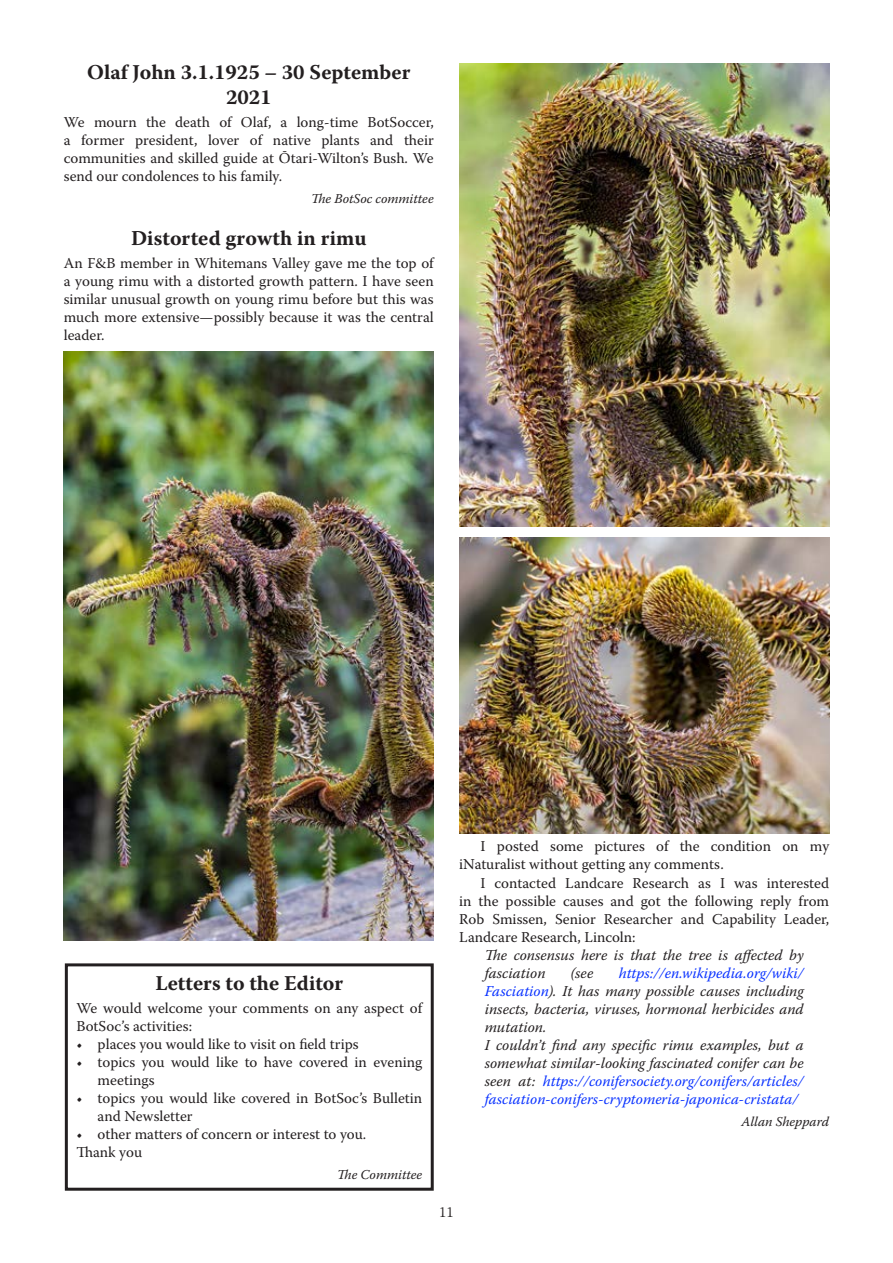
<style>
.page{position:relative;width:893px;height:1263px;background:#fff}
.page>*{position:absolute;margin:0;border:0;box-sizing:border-box;transform-origin:0 0}
._2_col_Heading_1{font:700 21px/25.2px "Warnock Pro";color:#231f20;text-align:center}
.Heading_1{font:700 21px "Warnock Pro";color:#231f20}
._2_col_Body_first{font:15px/18px "Warnock Pro";color:#231f20}
._2_col_Body_tex{font:15px/18px "Warnock Pro";color:#231f20}
._2_col_Body_first-2{font:italic 15px/18px "Warnock Pro";color:#0831ff;text-align:justify}
._2_col_Body_first-3{font:italic 15px/18px "Warnock Pro";color:#231f20}
.Body_first{font:15px/18px "Warnock Pro";color:#231f20}
.t1{font:300 15px "Warnock Pro";color:#231f20}
._2_col_Author{font:italic 13.5px "Warnock Pro";color:#231f20}
.Author{font:italic 13.5px "Warnock Pro";color:#231f20}
.s1{color:#0831ff}
.s2{color:#231f20}
</style>
<div class="page">
<div style="left:65px;top:963px;width:369px;height:228px;border:3px solid #231f20"></div>
<img style="left:64px;top:351px;width:370px;height:589px">
<img style="left:459px;top:64px;width:370px;height:462px">
<img style="left:459px;top:538px;width:370px;height:295px">
<p class="_2_col_Heading_1" style="left:87px;top:59px;width:325px">Olaf John 3.1.1925 – 30 September<br>2021</p>
<p class="_2_col_Body_first" style="left:64px;top:112px;width:371px;text-align:justify">We mourn the death of Olaf, a long-time BotSoccer, a former president, lover of native plants and their communities and skilled guide at Ōtari-Wilton’s Bush. We send our condolences to his family.</p>
<p class="_2_col_Author" style="left:311px;top:191px;width:124px">The BotSoc committee</p>
<p class="_2_col_Heading_1" style="left:131px;top:226px;width:237px">Distorted growth in rimu</p>
<p class="_2_col_Body_first" style="left:64px;top:254px;width:371px;text-align:justify">An F&amp;B member in Whitemans Valley gave me the top of a young rimu with a distorted growth pattern. I have seen similar unusual growth on young rimu before but this was much more extensive—possibly because it was the central leader.</p>
<p class="Heading_1" style="left:155px;top:971px;width:189px">Letters to the Editor</p>
<p class="Body_first" style="left:76px;top:998px;width:347px">We would welcome your comments on any aspect of<br>BotSoc’s activities:</p>
<p class="_2_col_Body_first" style="left:76px;top:1034px;width:284px">• places you would like to visit on field trips</p>
<p class="_2_col_Body_first" style="left:98px;top:1052px;width:326px;text-indent:-21px">• topics you would like to have covered in evening meetings</p>
<p class="_2_col_Body_first" style="left:98px;top:1088px;width:326px;text-indent:-21px">• topics you would like covered in BotSoc’s Bulletin and Newsletter</p>
<p class="_2_col_Body_first" style="left:76px;top:1124px;width:291px">• other matters of concern or interest to you.</p>
<p class="Body_first" style="left:76px;top:1142px;width:67px">Thank you</p>
<p class="Author" style="left:337px;top:1166px;width:86px">The Committee</p>
<p class="_2_col_Body_tex" style="left:459px;top:837px;width:371px;text-indent:21px">I posted some pictures of the condition on my iNaturalist without getting any comments.</p>
<p class="_2_col_Body_tex" style="left:459px;top:873px;width:371px;text-align:justify;text-indent:21px">I contacted Landcare Research as I was interested in the possible causes and got the following reply from Rob Smissen, Senior Researcher and Capability Leader, Landcare Research, Lincoln:</p>
<p class="_2_col_Body_first-3" style="left:485px;top:945px;width:320px">The consensus here is that the tree is affected by fasciation</p>
<p class="_2_col_Body_first-3" style="left:571px;top:963px;width:24px">(see</p>
<p class="_2_col_Body_first-3" style="left:485px;top:963px;width:320px;text-align:justify;text-indent:134px"><span class="s1">https://en.wikipedia.org/wiki/ Fasciation</span>). It has many possible causes including insects, bacteria, viruses, hormonal herbicides and mutation.</p>
<p class="_2_col_Body_first-2" style="left:485px;top:1035px;width:320px"><span class="s2">I couldn’t find any specific rimu examples, but a somewhat similar-looking fascinated conifer can be seen at:</span> https://conifersociety.org/conifers/articles/ fasciation-conifers-cryptomeria-japonica-cristata/</p>
<p class="_2_col_Author" style="left:741px;top:1113px;width:89px">Allan Sheppard</p>
<p class="t1" style="left:439px;top:1203px;width:16px">11</p>
</div>
